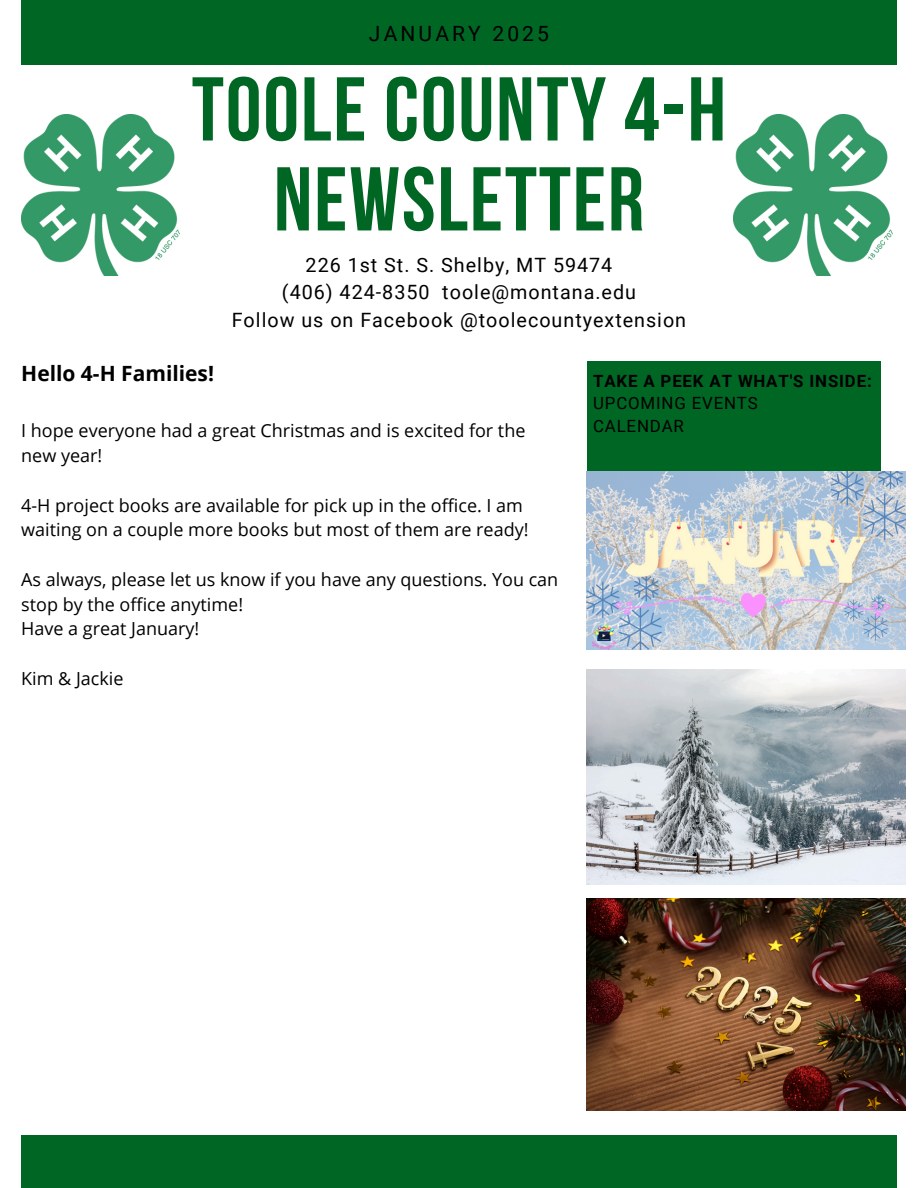
<style>
.page{position:relative;width:918px;height:1188px;background:#fff}
.page>*{position:absolute;margin:0;border:0;box-sizing:border-box;transform-origin:0 0}
.t1{font:700 90.3px/90px "Bebas Neue";letter-spacing:.02em;color:#006623;text-align:center}
.t2{font:700 21px "Open Sans";color:#000}
.t3{font:21px "Roboto";letter-spacing:.15em;color:#000}
.t4{font:19.8px/27.5px "Roboto";letter-spacing:.05em;color:#000;text-align:center}
.t5{font:18px/24.8px "Open Sans";color:#000}
.t6{font:700 16.8px "Roboto";letter-spacing:.05em;color:#000}
.t7{font:16.8px "Roboto";letter-spacing:.05em;color:#000}
</style>
<div class="page">
<div style="left:587px;top:362px;width:293px;height:244px;background:#006623"></div>
<div style="left:21px;top:0;width:876px;height:65px;background:#006623"></div>
<div style="left:21px;top:1135px;width:876px;height:53px;background:#006623"></div>
<img style="left:21px;top:114px;width:159px;height:161px">
<img style="left:734px;top:114px;width:158px;height:161px">
<img style="left:587px;top:471px;width:318px;height:179px">
<img style="left:587px;top:669px;width:318px;height:215px">
<img style="left:587px;top:898px;width:318px;height:213px">
<h2 class="t3" style="left:369px;top:22px;width:182px">JANUARY 2025</h2>
<p class="t1" style="left:192px;top:73px;width:536px">TOOLE COUNTY 4-H<br>NEWSLETTER</p>
<h1 class="t4" style="left:232px;top:251px;width:456px">226 1st St. S. Shelby, MT 59474<br>(406) 424-8350 toole@montana.edu<br>Follow us on Facebook @toolecountyextension</h1>
<h3 class="t2" style="left:21px;top:359px;width:194px">Hello 4-H Families!</h3>
<h4 class="t5" style="left:21px;top:418px;width:506px">I hope everyone had a great Christmas and is excited for the new year!</h4>
<h4 class="t5" style="left:21px;top:492px;width:509px">4-H project books are available for pick up in the office. I am waiting on a couple more books but most of them are ready!</h4>
<h4 class="t5" style="left:21px;top:566px;width:539px">As always, please let us know if you have any questions. You can stop by the office anytime!<br>Have a great January!</h4>
<h4 class="t5" style="left:21px;top:665px;width:104px">Kim &amp; Jackie</h4>
<p class="t6" style="left:593px;top:371px;width:280px">TAKE A PEEK AT WHAT'S INSIDE:</p>
<p class="t7" style="left:593px;top:393px;width:166px">UPCOMING EVENTS</p>
<h4 class="t7" style="left:593px;top:416px;width:92px">CALENDAR</h4>
</div>
